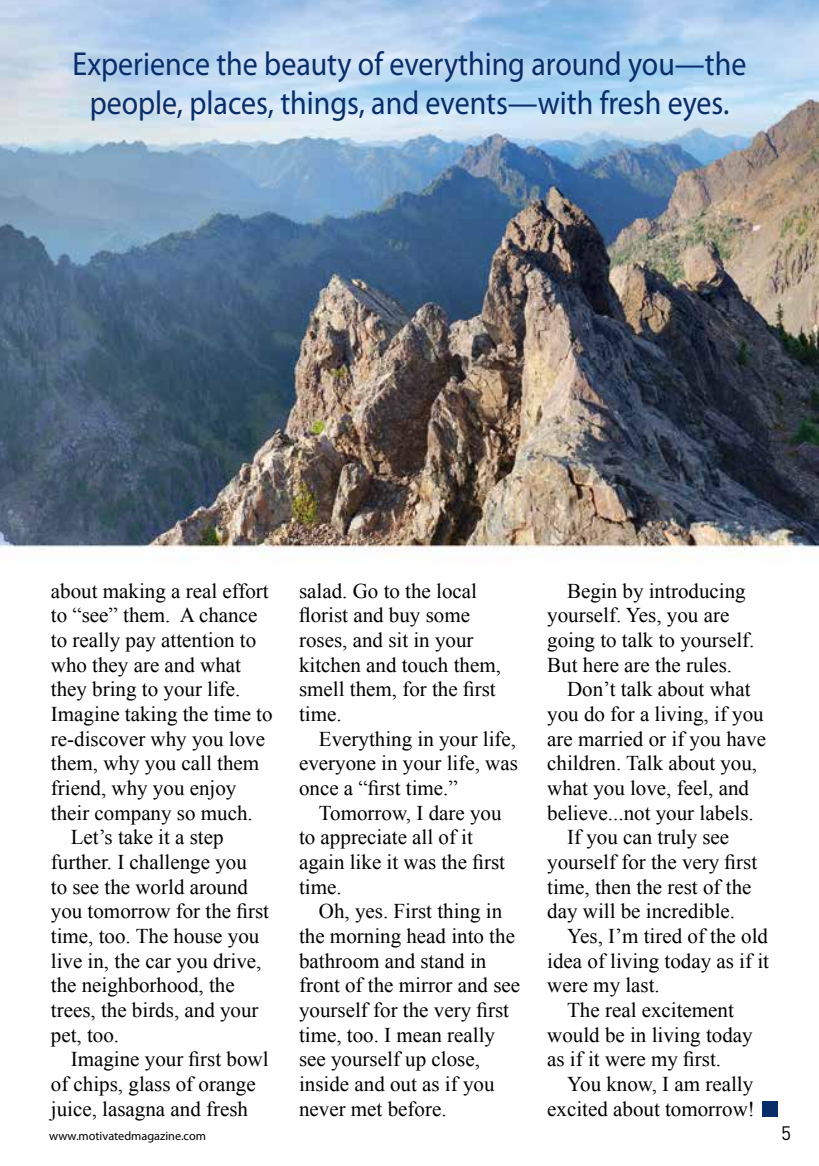
<style>
.page{position:relative;width:819px;height:1166px;background:#fff}
.page>*{position:absolute;margin:0;border:0;box-sizing:border-box;transform-origin:0 0}
.t1{font:33.25px/39.9px "Myriad Pro";color:#082d68;text-align:center;scale:.9 1}
.t2{font:21px/24.7px "Times New Roman";color:#000}
.t3{font:19.25px "DIN Pro";color:#000}
.t4{font:12.25px "Myriad Pro";color:#000}
</style>
<div class="page">
<img style="left:0;top:0;width:819px;height:1117px">
<div style="left:761px;top:1101px;width:16px;height:15px;background:#082d68"></div>
<h1 class="t1" style="left:73px;top:43px;width:750px">Experience the beauty of everything around you—the people, places, things, and events—with fresh eyes.</h1>
<p class="t2" style="left:51px;top:578px;width:219px">about making a real effort</p>
<p class="t2" style="left:51px;top:602px;width:208px">to “see” them. A chance</p>
<p class="t2" style="left:51px;top:627px;width:207px">to really pay attention to</p>
<p class="t2" style="left:51px;top:652px;width:192px">who they are and what</p>
<p class="t2" style="left:51px;top:676px;width:191px">they bring to your life.</p>
<p class="t2" style="left:51px;top:701px;width:223px">Imagine taking the time to</p>
<p class="t2" style="left:51px;top:726px;width:216px">re-discover why you love</p>
<p class="t2" style="left:51px;top:750px;width:210px">them, why you call them</p>
<p class="t2" style="left:51px;top:775px;width:187px">friend, why you enjoy</p>
<p class="t2" style="left:51px;top:800px;width:203px">their company so much.</p>
<p class="t2" style="left:71px;top:824px;width:154px">Let’s take it a step</p>
<p class="t2" style="left:51px;top:849px;width:197px">further. I challenge you</p>
<p class="t2" style="left:51px;top:874px;width:199px">to see the world around</p>
<p class="t2" style="left:51px;top:899px;width:220px">you tomorrow for the first</p>
<p class="t2" style="left:51px;top:923px;width:210px">time, too. The house you</p>
<p class="t2" style="left:51px;top:948px;width:212px">live in, the car you drive,</p>
<p class="t2" style="left:51px;top:973px;width:185px">the neighborhood, the</p>
<p class="t2" style="left:51px;top:997px;width:209px">trees, the birds, and your</p>
<p class="t2" style="left:51px;top:1022px;width:70px">pet, too.</p>
<p class="t2" style="left:71px;top:1047px;width:199px">Imagine your first bowl</p>
<p class="t2" style="left:51px;top:1071px;width:206px">of chips, glass of orange</p>
<p class="t2" style="left:51px;top:1096px;width:199px">juice, lasagna and fresh</p>
<p class="t2" style="left:299px;top:578px;width:203px">salad. Go to the local florist and buy some roses, and sit in your kitchen and touch them, smell them, for the first time.</p>
<p class="t2" style="left:299px;top:726px;width:220px;text-align:justify;text-indent:20px">Everything in your life, everyone in your life, was once a “first time.”</p>
<p class="t2" style="left:299px;top:800px;width:207px;text-indent:20px">Tomorrow, I dare you to appreciate all of it again like it was the first time.</p>
<p class="t2" style="left:299px;top:899px;width:223px;text-indent:20px">Oh, yes. First thing in the morning head into the bathroom and stand in front of the mirror and see yourself for the very first time, too. I mean really see yourself up close, inside and out as if you never met before.</p>
<p class="t2" style="left:547px;top:578px;width:209px;text-indent:20px">Begin by introducing yourself. Yes, you are going to talk to yourself.<br>But here are the rules.</p>
<p class="t2" style="left:567px;top:676px;width:185px">Don’t talk about what</p>
<p class="t2" style="left:547px;top:701px;width:218px">you do for a living, if you</p>
<p class="t2" style="left:547px;top:726px;width:220px">are married or if you have</p>
<p class="t2" style="left:547px;top:750px;width:211px">children. Talk about you,</p>
<p class="t2" style="left:547px;top:775px;width:203px">what you love, feel, and</p>
<p class="t2" style="left:547px;top:800px;width:208px">believe...not your labels.</p>
<p class="t2" style="left:567px;top:824px;width:164px">If you can truly see</p>
<p class="t2" style="left:547px;top:849px;width:211px">yourself for the very first</p>
<p class="t2" style="left:547px;top:874px;width:206px">time, then the rest of the</p>
<p class="t2" style="left:547px;top:899px;width:189px">day will be incredible.</p>
<p class="t2" style="left:567px;top:923px;width:202px">Yes, I’m tired of the old</p>
<p class="t2" style="left:547px;top:948px;width:223px">idea of living today as if it</p>
<p class="t2" style="left:547px;top:973px;width:114px">were my last.</p>
<p class="t2" style="left:567px;top:997px;width:168px">The real excitement</p>
<p class="t2" style="left:547px;top:1022px;width:207px">would be in living today</p>
<p class="t2" style="left:547px;top:1047px;width:175px">as if it were my first.</p>
<p class="t2" style="left:567px;top:1071px;width:188px">You know, I am really</p>
<p class="t2" style="left:547px;top:1096px;width:209px">excited about tomorrow!</p>
<p class="t4" style="left:49px;top:1128px;width:158px">www.motivatedmagazine.com</p>
<p class="t3" style="left:781px;top:1120px;width:12px">5</p>
</div>
